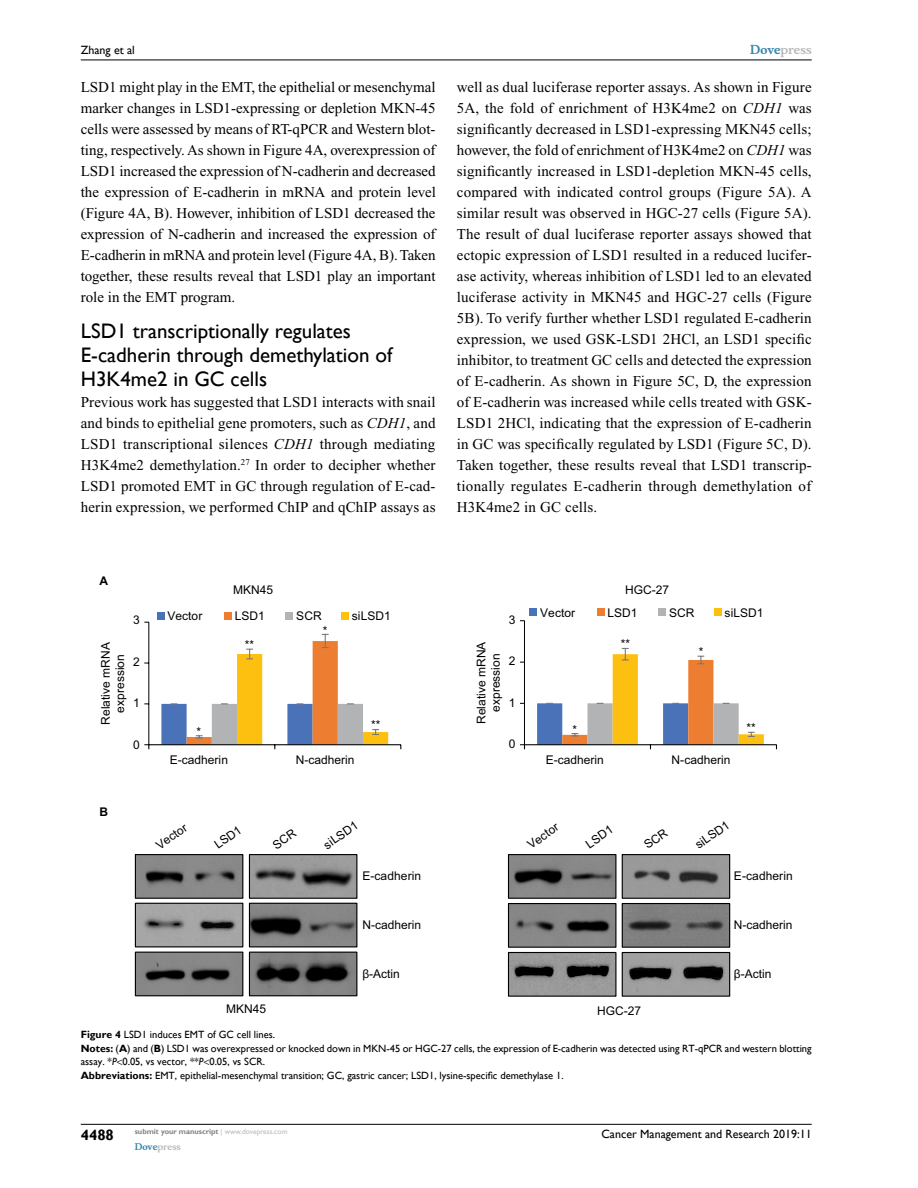
<style>
.page{position:relative;width:918px;height:1188px;background:#fff}
.page>*{position:absolute;margin:0;border:0;box-sizing:border-box;transform-origin:0 0}
.t1{font:21px/24px "Gill Sans";color:#000}
.t2{font:15px/21px "Times New Roman";letter-spacing:.01em;color:#000;text-align:justify}
.t3{font:700 15px "Gill Sans";color:#000}
.t4{font:12px/14.4px "Arial";color:#000;text-align:center}
.t5{font:12px "Gill Sans";color:#000}
.t6{font:700 12px "Musee";color:#b8babc}
.t7{font:700 12px "Arial";color:#000}
.t8{font:10.5px/13.5px "Gill Sans";color:#000}
.t9{font:700 9px "Musee";color:#b8babc}
.t10{font:700 7.5px "Gill Sans";color:#808285}
.s1{font-style:italic}
.s2{color:#3785ad}
.s3{font-weight:700}
.s4{font-weight:400;color:#b8babc}
</style>
<div class="page">
<hr style="left:81px;top:1124px;width:731px;height:1px;background:#000">
<hr style="left:81px;top:60px;width:731px;height:1px;background:#000">
<hr style="left:148px;top:622px;width:1px;height:123px;background:#000">
<hr style="left:149px;top:744px;width:252px;height:1px;background:#000">
<svg style="left:144px;top:744px;width:5px;height:5px"></svg>
<svg style="left:161px;top:634px;width:227px;height:115px"></svg>
<div style="left:157px;top:612px;width:7px;height:7px;background:#4a72b8"></div>
<div style="left:224px;top:612px;width:8px;height:7px;background:#ed7d30"></div>
<div style="left:286px;top:612px;width:7px;height:7px;background:#b1b3b5"></div>
<div style="left:341px;top:612px;width:8px;height:7px;background:#fdc010"></div>
<hr style="left:524px;top:621px;width:1px;height:124px;background:#000">
<hr style="left:524px;top:744px;width:252px;height:1px;background:#000">
<svg style="left:520px;top:744px;width:5px;height:5px"></svg>
<svg style="left:537px;top:648px;width:227px;height:101px"></svg>
<div style="left:530px;top:609px;width:7px;height:7px;background:#4a72b8"></div>
<div style="left:597px;top:609px;width:7px;height:7px;background:#ed7d30"></div>
<div style="left:658px;top:609px;width:8px;height:7px;background:#b1b3b5"></div>
<div style="left:714px;top:609px;width:7px;height:7px;background:#fdc010"></div>
<img style="left:137px;top:954px;width:104px;height:40px">
<div style="left:135px;top:952px;width:108px;height:44px;border:1px solid #000"></div>
<img style="left:251px;top:954px;width:104px;height:40px">
<div style="left:249px;top:952px;width:108px;height:44px;border:1px solid #000"></div>
<img style="left:137px;top:856px;width:104px;height:41px">
<div style="left:135px;top:854px;width:108px;height:45px;border:1px solid #000"></div>
<img style="left:510px;top:856px;width:104px;height:41px">
<div style="left:508px;top:854px;width:108px;height:45px;border:1px solid #000"></div>
<img style="left:510px;top:905px;width:104px;height:41px">
<div style="left:508px;top:903px;width:108px;height:45px;border:1px solid #000"></div>
<img style="left:251px;top:905px;width:104px;height:40px">
<div style="left:249px;top:903px;width:108px;height:44px;border:1px solid #000"></div>
<img style="left:624px;top:905px;width:104px;height:41px">
<div style="left:622px;top:903px;width:108px;height:45px;border:1px solid #000"></div>
<img style="left:251px;top:856px;width:104px;height:41px">
<div style="left:249px;top:854px;width:108px;height:45px;border:1px solid #000"></div>
<img style="left:510px;top:954px;width:104px;height:41px">
<div style="left:508px;top:952px;width:108px;height:45px;border:1px solid #000"></div>
<img style="left:624px;top:954px;width:104px;height:41px">
<div style="left:622px;top:952px;width:108px;height:45px;border:1px solid #000"></div>
<img style="left:624px;top:856px;width:104px;height:41px">
<div style="left:622px;top:854px;width:108px;height:45px;border:1px solid #000"></div>
<img style="left:137px;top:905px;width:104px;height:40px">
<div style="left:135px;top:903px;width:108px;height:44px;border:1px solid #000"></div>
<p class="t5" style="left:81px;top:43px;width:56px">Zhang et al</p>
<p class="t2" style="left:81px;top:77px;width:357px">LSD1 might play in the EMT, the epithelial or mesenchymal marker changes in LSD1-expressing or depletion MKN-45 cells were assessed by means of RT-qPCR and Western blot&shy;ting, respectively. As shown in Figure 4A, overexpression of LSD1 increased the expression of N-cadherin and decreased the expression of E-cadherin in mRNA and protein level (Figure 4A, B). However, inhibition of LSD1 decreased the expression of N-cadherin and increased the expression of E-cadherin in mRNA and protein level (Figure 4A, B). Taken together, these results reveal that LSD1 play an important role in the EMT program.</p>
<h1 class="t1" style="left:81px;top:320px;width:313px">LS D1 transcriptionally regulates<br>E-cadherin through demethylation of<br>H3K4me2 in GC cells</h1>
<p class="t2" style="left:81px;top:392px;width:356px">Previous work has suggested that LSD1 interacts with snail and binds to epithelial gene promoters, such as <span class="s1">CDH1</span>, and LSD1 transcriptional silences <span class="s1">CDH1</span> through mediating H3K4me2 demethylation.<sup>27</sup> In order to decipher whether LSD1 promoted EMT in GC through regulation of E-cad&shy;herin expression, we performed ChIP and qChIP assays as</p>
<p class="t6" style="left:750px;top:43px;width:63px"><span class="s2">Dove</span>press</p>
<p class="t2" style="left:457px;top:77px;width:356px">well as dual luciferase reporter assays. As shown in Figure 5A, the fold of enrichment of H3K4me2 on <span class="s1">CDH1</span> was significantly decreased in LSD1-expressing MKN45 cells; however, the fold of enrichment of H3K4me2 on <span class="s1">CDH1</span> was significantly increased in LSD1-depletion MKN-45 cells, compared with indicated control groups (Figure 5A). A similar result was observed in HGC-27 cells (Figure 5A).<br>The result of dual luciferase reporter assays showed that ectopic expression of LSD1 resulted in a reduced lucifer&shy;ase activity, whereas inhibition of LSD1 led to an elevated luciferase activity in MKN45 and HGC-27 cells (Figure 5B). To verify further whether LSD1 regulated E-cadherin expression, we used GSK-LSD1 2HCl, an LSD1 specific inhibitor, to treatment GC cells and detected the expression of E-cadherin. As shown in Figure 5C, D, the expression of E-cadherin was increased while cells treated with GSK-LSD1 2HCl, indicating that the expression of E-cadherin in GC was specifically regulated by LSD1 (Figure 5C, D).<br>Taken together, these results reveal that LSD1 transcrip&shy;tionally regulates E-cadherin through demethylation of H3K4me2 in GC cells.</p>
<p class="t7" style="left:100px;top:572px;width:10px">A</p>
<p class="t4" style="left:233px;top:583px;width:42px">MKN45</p>
<p class="t4" style="left:625px;top:583px;width:46px">HGC-27</p>
<p class="t4" style="left:133px;top:613px;width:8px">3</p>
<p class="t4" style="left:168px;top:609px;width:36px">Vector</p>
<p class="t4" style="left:235px;top:609px;width:32px">LSD1</p>
<p class="t4" style="left:296px;top:609px;width:27px">SCR</p>
<p class="t4" style="left:352px;top:609px;width:40px">siLSD1</p>
<p class="t4" style="left:323px;top:623px;width:6px">*</p>
<p class="t4" style="left:509px;top:612px;width:8px">3</p>
<p class="t4" style="left:540px;top:606px;width:36px">Vector</p>
<p class="t4" style="left:608px;top:606px;width:32px">LSD1</p>
<p class="t4" style="left:669px;top:606px;width:27px">SCR</p>
<p class="t4" style="left:725px;top:606px;width:40px">siLSD1</p>
<p class="t4" style="left:98px;top:725px;width:84px;rotate:-90deg">Relative mRNA expression</p>
<p class="t4" style="left:133px;top:654px;width:8px">2</p>
<p class="t4" style="left:133px;top:696px;width:8px">1</p>
<p class="t4" style="left:197px;top:725px;width:6px">*</p>
<p class="t4" style="left:245px;top:638px;width:11px">**</p>
<p class="t4" style="left:371px;top:718px;width:11px">**</p>
<p class="t4" style="left:474px;top:724px;width:84px;rotate:-90deg">Relative mRNA expression</p>
<p class="t4" style="left:509px;top:654px;width:8px">2</p>
<p class="t4" style="left:509px;top:695px;width:8px">1</p>
<p class="t4" style="left:621px;top:637px;width:11px">**</p>
<p class="t4" style="left:699px;top:645px;width:6px">*</p>
<p class="t4" style="left:572px;top:722px;width:6px">*</p>
<p class="t4" style="left:747px;top:721px;width:11px">**</p>
<p class="t4" style="left:133px;top:737px;width:8px">0</p>
<p class="t4" style="left:509px;top:737px;width:8px">0</p>
<p class="t4" style="left:170px;top:753px;width:60px">E-cadherin</p>
<p class="t4" style="left:296px;top:753px;width:60px">N-cadherin</p>
<p class="t4" style="left:546px;top:753px;width:60px">E-cadherin</p>
<p class="t4" style="left:672px;top:753px;width:60px">N-cadherin</p>
<p class="t7" style="left:100px;top:803px;width:10px">B</p>
<p class="t4" style="left:153px;top:840px;width:36px;rotate:-35deg">Vector</p>
<p class="t4" style="left:212px;top:840px;width:32px;rotate:-35deg">LSD1</p>
<p class="t4" style="left:321px;top:840px;width:40px;rotate:-35deg">siLSD1</p>
<p class="t4" style="left:525px;top:840px;width:36px;rotate:-35deg">Vector</p>
<p class="t4" style="left:583px;top:839px;width:32px;rotate:-35deg">LSD1</p>
<p class="t4" style="left:692px;top:840px;width:40px;rotate:-35deg">siLSD1</p>
<p class="t4" style="left:362px;top:868px;width:60px">E-cadherin</p>
<p class="t4" style="left:734px;top:868px;width:60px">E-cadherin</p>
<p class="t4" style="left:362px;top:917px;width:60px">N-cadherin</p>
<p class="t4" style="left:734px;top:917px;width:60px">N-cadherin</p>
<p class="t4" style="left:362px;top:966px;width:39px">β-Actin</p>
<p class="t4" style="left:734px;top:966px;width:39px">β-Actin</p>
<p class="t4" style="left:226px;top:1001px;width:42px">MKN45</p>
<p class="t4" style="left:597px;top:1004px;width:46px">HGC-27</p>
<p class="t8" style="left:81px;top:1028px;width:732px"><span class="s3">Figure 4</span> LSD1 induces EMT of GC cell lines.<br><span class="s3">Notes:</span> (<span class="s3">A</span>) and (<span class="s3">B</span>) LS D1 was overexpressed or knocked down in MKN-45 or HG C-27 cells, the expression of E-cadherin was detected using RT-qPCR and western blotting assay. *<span class="s1">P</span> 0.05, vs vector, **<span class="s1">P</span> 0.05, vs SCR.<br><span class="s3">Abbreviations:</span> EMT, epithelial-mesenchymal transition; GC, gastric cancer; LSD1, lysine-specific demethylase 1.</p>
<p class="t3" style="left:81px;top:1126px;width:35px">4488</p>
<p class="t10" style="left:135px;top:1127px;width:154px">submit your manuscript <span class="s4">| www.dovepress.com</span></p>
<p class="t9" style="left:135px;top:1141px;width:48px"><span class="s2">Dove</span>press</p>
<p class="t5" style="left:601px;top:1127px;width:212px">Cancer Management and Research 2019:11</p>
</div>
